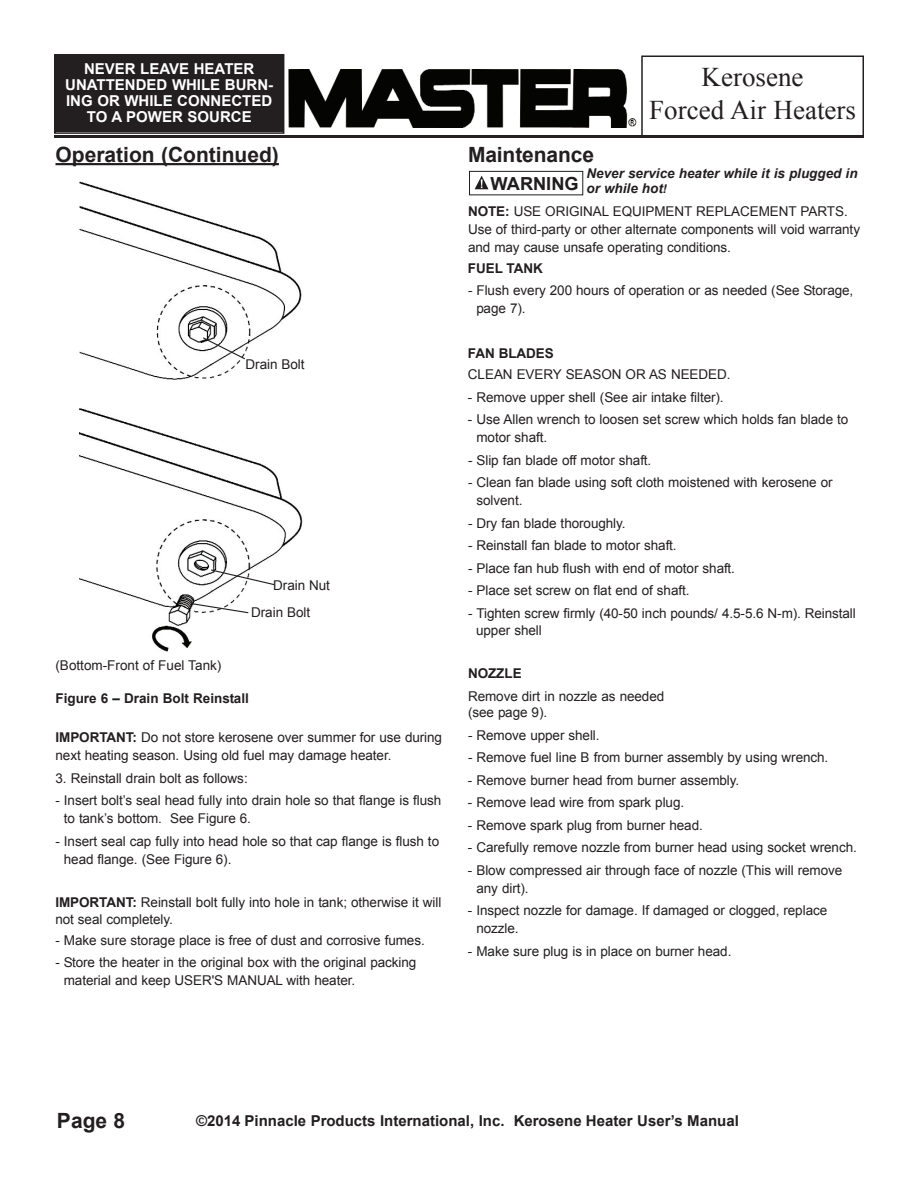
<style>
.page{position:relative;width:918px;height:1188px;background:#fff}
.page>*{position:absolute;margin:0;border:0;box-sizing:border-box;transform-origin:0 0}
.t1{font:27px/32.4px "Times New Roman";color:#231f20;text-align:center}
.t2{font:700 21px "Arial";color:#231f20}
.t3{font:700 18px "Arial";color:#201d1e}
.t4{font:700 15px/16.2px "Arial";color:#fff;text-align:center}
.t5{font:700 15px "Arial";color:#231f20}
.t6{font:13.5px/18px "Arial";letter-spacing:-.005em;color:#231f20}
.t7{font:700 13.5px "Arial";color:#231f20}
.t8{font:italic 700 13.5px/15px "Arial";color:#231f20}
.s1{font-weight:700}
.s2{font-size:12px}
</style>
<div class="page">
<hr style="left:56px;top:163px;width:223px;height:2px;background:#231f20">
<div style="left:56px;top:56px;width:227px;height:76px;background:#231f20"></div>
<div style="left:54px;top:54px;width:230px;height:80px;border:2px solid #231f20"></div>
<div style="left:641px;top:56px;width:223px;height:80px;border:2px solid #231f20"></div>
<hr style="left:54px;top:135px;width:810px;height:3px;background:#231f20">
<img style="left:289px;top:69px;width:347px;height:59px">
<img style="left:79px;top:181px;width:224px;height:471px">
<div style="left:246px;top:359px;width:91px;height:20px;background:#fff"></div>
<svg style="left:202px;top:336px;width:44px;height:24px"></svg>
<div style="left:273px;top:580px;width:80px;height:14px;background:#fff"></div>
<svg style="left:210px;top:569px;width:65px;height:17px"></svg>
<div style="left:251px;top:608px;width:91px;height:20px;background:#fff"></div>
<svg style="left:191px;top:602px;width:59px;height:12px"></svg>
<div style="left:469px;top:171px;width:114px;height:24px;border:1px solid #201d1e"></div>
<svg style="left:475px;top:176px;width:14px;height:13px"></svg>
<p class="t4" style="left:65px;top:61px;width:210px">NEVER LEAVE HEATER<br>UNATTENDED WHILE BURN-<br>ING OR WHILE CONNECTED<br>TO A POWER SOURCE</p>
<h1 class="t1" style="left:649px;top:61px;width:208px">Kerosene<br>Forced Air Heaters</h1>
<h2 class="t2" style="left:56px;top:141px;width:225px">Operation (Continued)</h2>
<p class="t6" style="left:246px;top:355px;width:60px">Drain Bolt</p>
<p class="t6" style="left:251px;top:572px;width:80px;line-height:27.5px;text-indent:22px">Drain Nut<br>Drain Bolt</p>
<p class="t6" style="left:56px;top:657px;width:167px">(Bottom-Front of Fuel Tank)</p>
<p class="t7" style="left:56px;top:689px;width:195px">Figure 6 – Drain Bolt Reinstall</p>
<p class="t6" style="left:56px;top:729px;width:388px"><span class="s1">IMPORTANT:</span> Do not store kerosene over summer for use during next heating season. Using old fuel may damage heater.</p>
<p class="t6" style="left:55px;top:769px;width:194px">3. Reinstall drain bolt as follows:</p>
<p class="t6" style="left:64px;top:792px;width:379px;text-indent:-8px">- Insert bolt’s seal head fully into drain hole so that flange is flush to tank’s bottom. See Figure 6.</p>
<p class="t6" style="left:64px;top:832px;width:377px;text-indent:-8px">- Insert seal cap fully into head hole so that cap flange is flush to head flange. (See Figure 6).</p>
<p class="t6" style="left:55px;top:895px;width:388px;line-height:16.5px"><span class="s1">IMPORTANT:</span> Reinstall bolt fully into hole in tank; otherwise it will not seal completely.</p>
<p class="t6" style="left:55px;top:931px;width:371px">- Make sure storage place is free of dust and corrosive fumes.</p>
<p class="t6" style="left:64px;top:954px;width:354px;text-indent:-8px">- Store the heater in the original box with the original packing material and keep USER'S MANUAL with heater.</p>
<h2 class="t2" style="left:468px;top:141px;width:128px">Maintenance</h2>
<p class="t8" style="left:587px;top:167px;width:273px">Never service heater while it is plugged in or while hot<span class="s2">!</span></p>
<p class="t6" style="left:468px;top:202px;width:394px"><span class="s1">NOTE:</span> USE ORIGINAL EQUIPMENT REPLACEMENT PARTS.<br>Use of third-party or other alternate components will void warranty and may cause unsafe operating conditions.</p>
<p class="t7" style="left:468px;top:259px;width:76px">FUEL TANK</p>
<p class="t6" style="left:476px;top:282px;width:378px;text-indent:-8px">- Flush every 200 hours of operation or as needed (See Storage, page 7).</p>
<p class="t7" style="left:468px;top:345px;width:87px">FAN BLADES</p>
<p class="t6" style="left:468px;top:366px;width:264px">CLEAN EVERY SEASON OR AS NEEDED.</p>
<p class="t6" style="left:468px;top:388px;width:257px">- Remove upper shell (See air intake filter).</p>
<p class="t6" style="left:476px;top:411px;width:373px;text-indent:-8px">- Use Allen wrench to loosen set screw which holds fan blade to motor shaft.</p>
<p class="t6" style="left:468px;top:451px;width:185px">- Slip fan blade off motor shaft.</p>
<p class="t6" style="left:476px;top:474px;width:358px;text-indent:-8px">- Clean fan blade using soft cloth moistened with kerosene or solvent.</p>
<p class="t6" style="left:468px;top:514px;width:159px">- Dry fan blade thoroughly.</p>
<p class="t6" style="left:468px;top:537px;width:210px">- Reinstall fan blade to motor shaft.</p>
<p class="t6" style="left:468px;top:559px;width:268px">- Place fan hub flush with end of motor shaft.</p>
<p class="t6" style="left:468px;top:582px;width:223px">- Place set screw on flat end of shaft.</p>
<p class="t6" style="left:476px;top:605px;width:381px;line-height:16.5px;text-indent:-8px">- Tighten screw firmly (40-50 inch pounds/ 4.5-5.6 N-m). Reinstall upper shell</p>
<p class="t7" style="left:468px;top:664px;width:55px">NOZZLE</p>
<p class="t6" style="left:468px;top:688px;width:198px;line-height:16.5px">Remove dirt in nozzle as needed (see page 9).</p>
<p class="t6" style="left:468px;top:726px;width:133px">- Remove upper shell.</p>
<p class="t6" style="left:468px;top:748px;width:362px">- Remove fuel line B from burner assembly by using wrench.</p>
<p class="t6" style="left:468px;top:771px;width:273px">- Remove burner head from burner assembly.</p>
<p class="t6" style="left:468px;top:793px;width:218px">- Remove lead wire from spark plug.</p>
<p class="t6" style="left:468px;top:816px;width:236px">- Remove spark plug from burner head.</p>
<p class="t6" style="left:468px;top:838px;width:390px">- Carefully remove nozzle from burner head using socket wrench.</p>
<p class="t6" style="left:476px;top:861px;width:367px;text-indent:-8px">- Blow compressed air through face of nozzle (This will remove any dirt).</p>
<p class="t6" style="left:476px;top:901px;width:352px;text-indent:-8px">- Inspect nozzle for damage. If damaged or clogged, replace nozzle.</p>
<p class="t6" style="left:468px;top:942px;width:265px">- Make sure plug is in place on burner head.</p>
<h3 class="t3" style="left:491px;top:171px;width:90px">WARNING</h3>
<h2 class="t2" style="left:57px;top:1107px;width:70px">Page 8</h2>
<p class="t5" style="left:196px;top:1111px;width:544px">©2014 Pinnacle Products International, Inc. Kerosene Heater User’s Manual</p>
</div>
